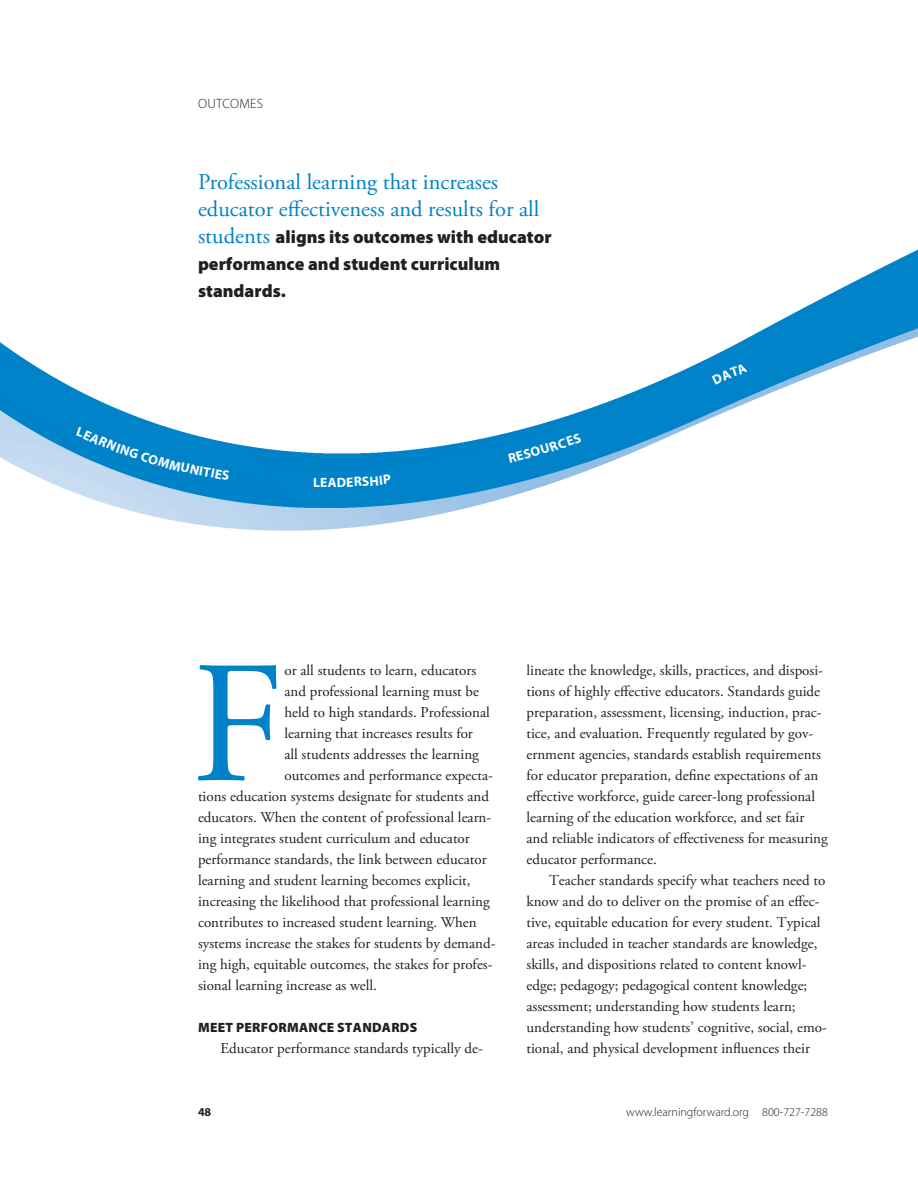
<style>
.page{position:relative;width:918px;height:1188px;background:#fff}
.page>*{position:absolute;margin:0;border:0;box-sizing:border-box;transform-origin:0 0}
.t1{font:173.4px "Adobe Garamond Pro";color:#0082c8}
.t2{font:22.5px/27px "Adobe Garamond Pro";color:#0082c8}
.t3{font:900 18px/27px "Myriad Pro";color:#231f20}
.t4{font:15px/21px "Adobe Garamond Pro";color:#231f20}
.t5{font:900 13.5px "Myriad Pro";letter-spacing:.02em;color:#231f20}
.t6{font:300 13.5px "Myriad Pro";letter-spacing:.02em;color:#231f20}
.t7{font:700 13.5px "Myriad Pro";color:#fff}
.t8{font:300 12px "Myriad Pro";color:#231f20}
.t9{font:700 12px "Myriad Pro";color:#231f20}
.s1{font-family:"Adobe Garamond Pro";font-weight:400;font-size:22.5px;color:#0082c8}
</style>
<div class="page">
<img style="left:1px;top:250px;width:916px;height:281px">
<svg style="left:76px;top:427px;width:153px;height:54px;background:#2593cf"></svg>
<svg style="left:379px;top:475px;width:12px;height:10px"></svg>
<div style="left:508px;top:433px;width:74px;height:30px;background:#0083c8"></div>
<svg style="left:712px;top:363px;width:35px;height:22px"></svg>
<p class="t6" style="left:198px;top:96px;width:65px">outcomes</p>
<h2 class="t2" style="left:198px;top:169px;width:343px">Professional learning that increases educator effectiveness and results for all</h2>
<p class="t3" style="left:198px;top:224px;width:355px"><span class="s1">students</span> aligns its outcomes with educator performance and student curriculum standards.</p>
<p class="t7" style="left:313px;top:475px;width:33px">lead</p>
<p class="t7" style="left:346px;top:475px;width:33px;rotate:-3deg">ersh</p>
<h1 class="t1" style="left:191px;top:621px;width:95px">F</h1>
<p class="t4" style="left:284px;top:660px;width:193px">or all students to learn, educators</p>
<p class="t4" style="left:284px;top:681px;width:196px">and professional learning must be</p>
<p class="t4" style="left:284px;top:702px;width:207px">held to high standards. Professional</p>
<p class="t4" style="left:284px;top:723px;width:190px">learning that increases results for</p>
<p class="t4" style="left:284px;top:744px;width:196px">all students addresses the learning</p>
<p class="t4" style="left:284px;top:765px;width:210px">outcomes and performance expecta-</p>
<p class="t4" style="left:198px;top:786px;width:293px">tions education systems designate for students and</p>
<p class="t4" style="left:198px;top:807px;width:295px">educators. When the content of professional learn-</p>
<p class="t4" style="left:198px;top:828px;width:273px">ing integrates student curriculum and educator</p>
<p class="t4" style="left:198px;top:849px;width:290px">performance standards, the link between educator</p>
<p class="t4" style="left:198px;top:870px;width:274px">learning and student learning becomes explicit,</p>
<p class="t4" style="left:198px;top:891px;width:293px">increasing the likelihood that professional learning</p>
<p class="t4" style="left:198px;top:912px;width:280px">contributes to increased student learning. When</p>
<p class="t4" style="left:198px;top:933px;width:299px">systems increase the stakes for students by demand-</p>
<p class="t4" style="left:198px;top:954px;width:296px">ing high, equitable outcomes, the stakes for profes-</p>
<p class="t4" style="left:198px;top:975px;width:181px">sional learning increase as well.</p>
<p class="t5" style="left:198px;top:1020px;width:221px">Meet performance standards</p>
<p class="t4" style="left:220px;top:1038px;width:264px">Educator performance standards typically de-</p>
<p class="t4" style="left:526px;top:660px;width:303px">lineate the knowledge, skills, practices, and disposi&shy;tions of highly effective educators. Standards guide preparation, assessment, licensing, induction, prac&shy;tice, and evaluation. Frequently regulated by gov&shy;ernment agencies, standards establish requirements for educator preparation, define expectations of an effective workforce, guide career-long professional learning of the education workforce, and set fair and reliable indicators of effectiveness for measuring educator performance.</p>
<p class="t4" style="left:526px;top:870px;width:302px;text-indent:22px">Teacher standards specify what teachers need to know and do to deliver on the promise of an effec&shy;tive, equitable education for every student. Typical areas included in teacher standards are knowledge, skills, and dispositions related to content knowl&shy;edge; pedagogy; pedagogical content knowledge; assessment; understanding how students learn; understanding how students’ cognitive, social, emo&shy;tional, and physical development influences their</p>
<p class="t9" style="left:198px;top:1105px;width:15px">48</p>
<p class="t8" style="left:626px;top:1105px;width:203px">www.learningforward.org 800-727-7288</p>
</div>
